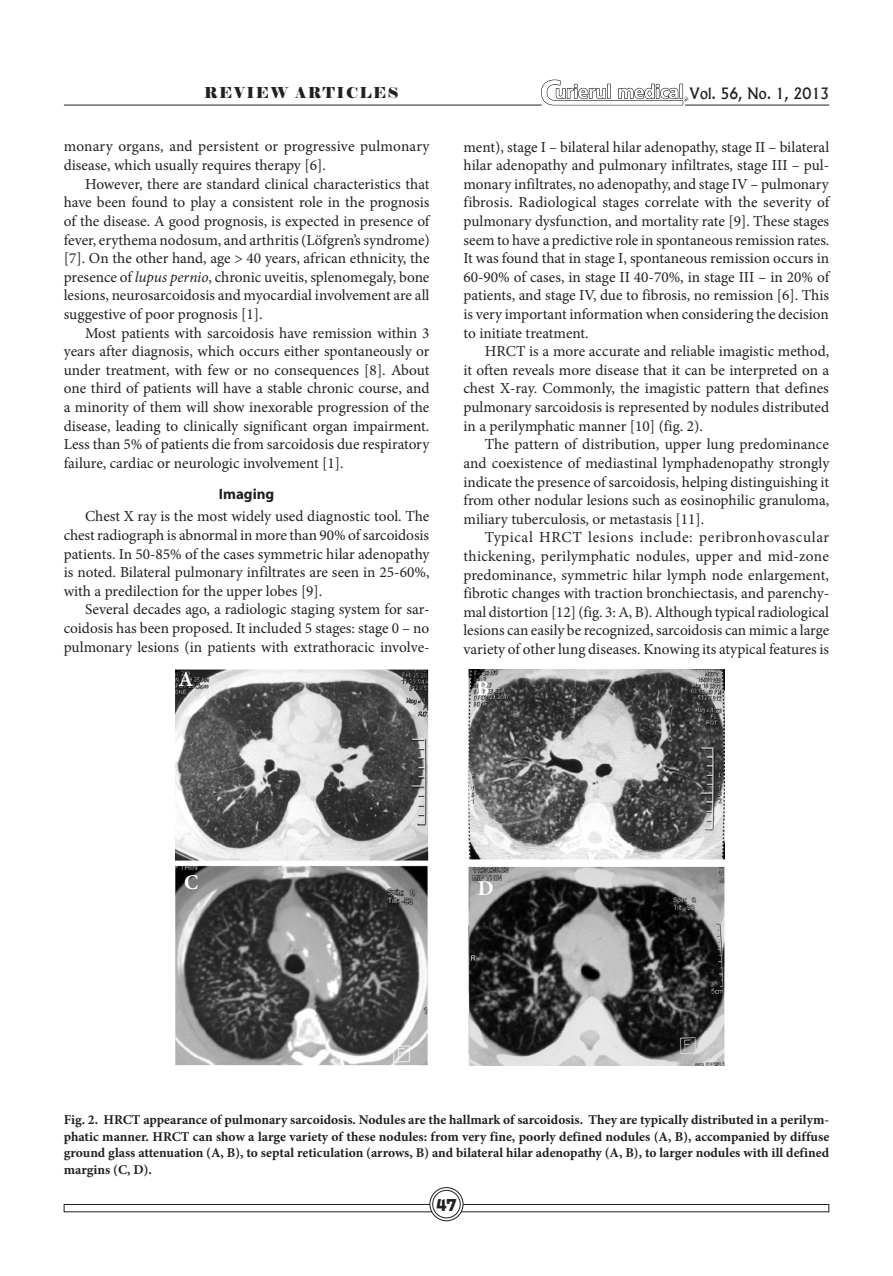
<style>
.page{position:relative;width:893px;height:1276px;background:#fff}
.page>*{position:absolute;margin:0;border:0;box-sizing:border-box;transform-origin:0 0}
.t1{font:700 21px "Minion Pro";color:#fff}
.t2{font:15.3px/18.6px "Minion Pro";color:#231f20;text-align:justify}
.t3{font:500 15px "Albertus";color:#231f20;scale:.95 1}
.t4{font:15px "Elephant";color:#231f20}
.t5{font:700 15px "Myriad Pro";color:#231f20}
.t6{font:15px "Adver Gothic";color:#231f20;scale:.9 1}
.t7{font:700 13.5px/16.5px "Minion Pro";color:#231f20;text-align:justify}
.s1{font-family:"Rosewood Std";font-weight:400;font-size:16.5px}
.s2{font-style:italic}
</style>
<div class="page">
<hr style="left:64px;top:105px;width:478px;height:1px;background:#231f20">
<hr style="left:685px;top:105px;width:144px;height:1px;background:#231f20">
<svg style="left:541px;top:80px;width:148px;height:25px"></svg>
<div style="left:64px;top:1204px;width:765px;height:8px;border:1px solid #231f20"></div>
<svg style="left:430px;top:1187px;width:33px;height:33px"></svg>
<div style="left:429px;top:1187px;width:34px;height:34px;border:1px solid #231f20;border-radius:50%"></div>
<div style="left:433px;top:1190px;width:27px;height:28px;background:#fff;border-radius:50%"></div>
<div style="left:432px;top:1190px;width:29px;height:28px;border:1px solid #231f20;border-radius:50%"></div>
<img style="left:176px;top:669px;width:253px;height:397px">
<img style="left:468px;top:669px;width:256px;height:397px">
<p class="t4" style="left:204px;top:84px;width:16px">REVIEW</p>
<p class="t4" style="left:295px;top:84px;width:14px">ARTICLES</p>
<p class="t3" style="left:684px;top:84px;width:154px"><span class="s1">,</span>Vol. 56, No. 1, 2013</p>
<p class="t2" style="left:64px;top:137px;width:367px">monary organs, and persistent or progressive pulmonary disease, which usually requires therapy [6].</p>
<p class="t2" style="left:64px;top:175px;width:367px;text-indent:21px">However, there are standard clinical characteristics that have been found to play a consistent role in the prognosis of the disease. A good prognosis, is expected in presence of fever, erythema nodosum, and arthritis (Löfgren’s syndrome) [7]. On the other hand, age &gt; 40 years, african ethnicity, the presence of <span class="s2">lupus pernio</span>, chronic uveitis, splenomegaly, bone lesions, neurosarcoidosis and myocardial involvement are all suggestive of poor prognosis [1].</p>
<p class="t2" style="left:64px;top:323px;width:367px;text-indent:21px">Most patients with sarcoidosis have remission within 3 years after diagnosis, which occurs either spontaneously or under treatment, with few or no consequences [8]. About one third of patients will have a stable chronic course, and a minority of them will show inexorable progression of the disease, leading to clinically significant organ impairment.<br>Less than 5% of patients die from sarcoidosis due respiratory failure, cardiac or neurologic involvement [1].</p>
<p class="t5" style="left:219px;top:484px;width:57px">Imaging</p>
<p class="t2" style="left:64px;top:507px;width:367px;text-indent:21px">Chest X ray is the most widely used diagnostic tool. The chest radiograph is abnormal in more than 90% of sarcoidosis patients. In 50-85% of the cases symmetric hilar adenopathy is noted. Bilateral pulmonary infiltrates are seen in 25-60%, with a predilection for the upper lobes [9].</p>
<p class="t2" style="left:64px;top:600px;width:367px;text-indent:21px">Several decades ago, a radiologic staging system for sar&shy;coidosis has been proposed. It included 5 stages: stage 0 – no pulmonary lesions (in patients with extrathoracic involve-</p>
<h1 class="t1" style="left:179px;top:664px;width:16px">A</h1>
<p class="t2" style="left:463px;top:137px;width:367px">ment), stage I – bilateral hilar adenopathy, stage II – bilateral hilar adenopathy and pulmonary infiltrates, stage III – pul&shy;monary infiltrates, no adenopathy, and stage IV – pulmonary fibrosis. Radiological stages correlate with the severity of pulmonary dysfunction, and mortality rate [9]. These stages seem to have a predictive role in spontaneous remission rates.<br>It was found that in stage I, spontaneous remission occurs in 60-90% of cases, in stage II 40-70%, in stage III – in 20% of patients, and stage IV, due to fibrosis, no remission [6]. This is very important information when considering the decision to initiate treatment.</p>
<p class="t2" style="left:463px;top:342px;width:367px;text-indent:21px">HRCT is a more accurate and reliable imagistic method, it often reveals more disease that it can be interpreted on a chest X-ray. Commonly, the imagistic pattern that defines pulmonary sarcoidosis is represented by nodules distributed in a perilymphatic manner [10] (fig. 2).</p>
<p class="t2" style="left:463px;top:435px;width:367px;text-indent:21px">The pattern of distribution, upper lung predominance and coexistence of mediastinal lymphadenopathy strongly indicate the presence of sarcoidosis, helping distinguishing it from other nodular lesions such as eosinophilic granuloma, miliary tuberculosis, or metastasis [11].</p>
<p class="t2" style="left:463px;top:528px;width:367px;text-indent:21px">Typical HRCT lesions include: peribronhovascular thickening, perilymphatic nodules, upper and mid-zone predominance, symmetric hilar lymph node enlargement, fibrotic changes with traction bronchiectasis, and parenchy&shy;mal distortion [12] (fig. 3: A, B). Although typical radiological lesions can easily be recognized, sarcoidosis can mimic a large variety of other lung diseases. Knowing its atypical features is</p>
<h1 class="t1" style="left:476px;top:674px;width:15px">B</h1>
<h1 class="t1" style="left:184px;top:867px;width:16px">C</h1>
<h1 class="t1" style="left:478px;top:874px;width:17px">D</h1>
<p class="t7" style="left:64px;top:1111px;width:767px">Fig. 2. HRCT appearance of pulmonary sarcoidosis. Nodules are the hallmark of sarcoidosis. They are typically distributed in a perilym&shy;phatic manner. HRCT can show a large variety of these nodules: from very fine, poorly defined nodules (A, B), accompanied by diffuse ground glass attenuation (A, B), to septal reticulation (arrows, B) and bilateral hilar adenopathy (A, B), to larger nodules with ill defined margins (C, D).</p>
<p class="t6" style="left:436px;top:1196px;width:24px">47</p>
</div>
